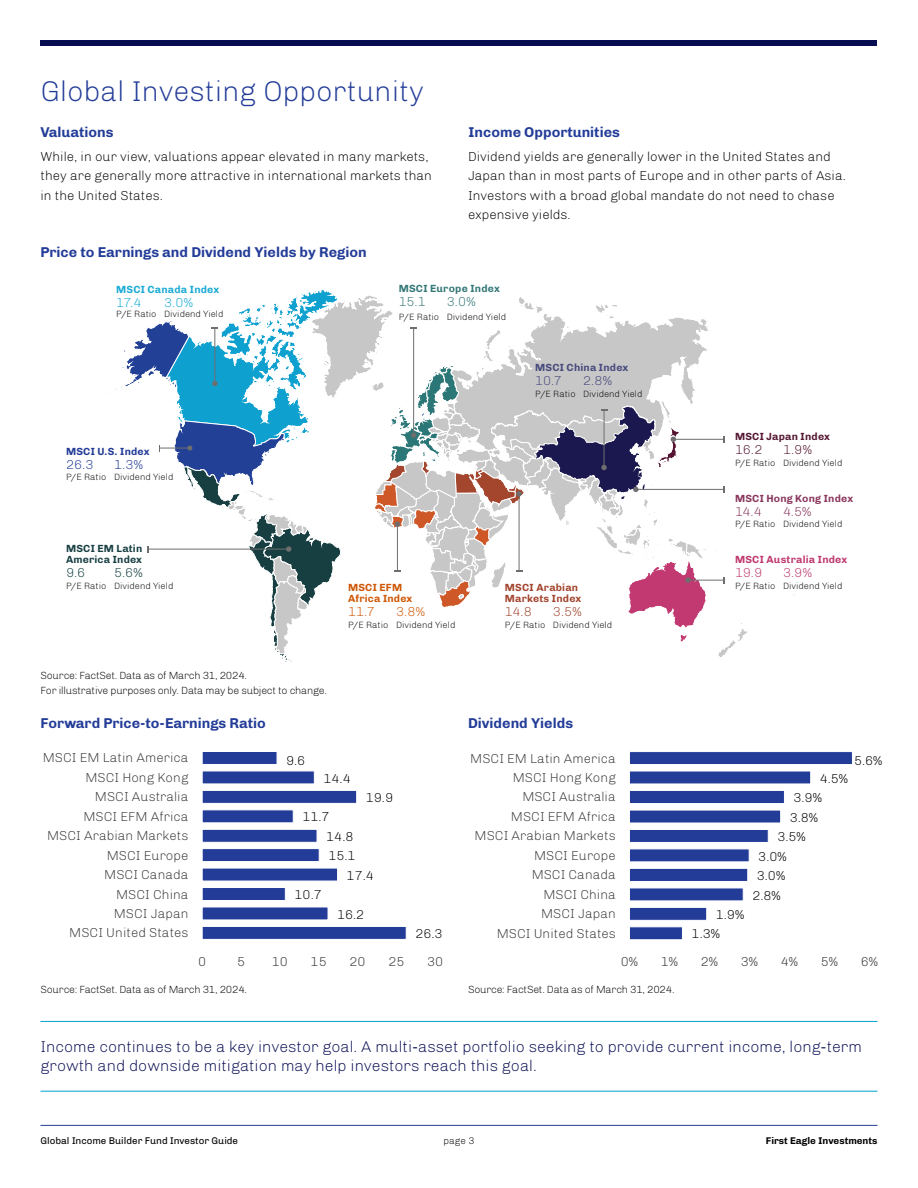
<style>
.page{position:relative;width:918px;height:1188px;background:#fff}
.page>*{position:absolute;margin:0;border:0;box-sizing:border-box;transform-origin:0 0}
.FE_Body_Page_Title{font:33px "FE Chivo Air";color:#233c98}
.FE_Callout_3{font:18px/19.5px "FE Chivo Air";color:#080d52}
.FE_Exhibit_Title{font:700 16.5px "FE Chivo Air";color:#233c98}
.FE_Heading_2{font:700 16.5px "FE Chivo Air";color:#233c98}
.FE_Body{font:15px/19.5px "FE Chivo Air";color:#000}
.t1{font:15px/19.5px "FE Chivo Air";color:#333;text-align:right}
.Exh2-Title-Canada-Num{font:15px "FE Chivo Air";color:#1aaad4}
.Exh2-US-Num{font:15px "FE Chivo Air";color:#233c98}
.Exh2-Africa-Num{font:15px "FE Chivo Air";color:#ce5706}
.Exh2-Europe-Num{font:15px "FE Chivo Air";color:#357878}
.Exh2-Arabia-Num{font:15px "FE Chivo Air";color:#a3452f}
.Exh2-China-num{font:15px "FE Chivo Air";color:#464a7d}
.Exh2-Japan-num{font:15px "FE Chivo Air";color:#551732}
.Exh2-HongKong-Num{font:15px "FE Chivo Air";color:#8a385e}
.Exh2-Australia-Num{font:15px "FE Chivo Air";color:#c0396f}
.Exh2-LatAm-Num{font:15px "FE Chivo Air";color:#184043}
.FE_Disclosure{font:12px "FE Chivo Air";letter-spacing:-.02em;color:#000}
.Exh2-Title-LatAm{font:700 12px/11.2px "FE Chivo Air";letter-spacing:.015em;color:#184043}
.Exh2-Title-Arabia{font:700 12px/11.2px "FE Chivo Air";letter-spacing:.02em;color:#a3452f}
.Exh2-Title-Africa{font:700 12px/11.2px "FE Chivo Air";letter-spacing:.015em;color:#ce5706}
.Exh2-title-Australia{font:700 12px "FE Chivo Air";letter-spacing:.015em;color:#c0396f}
.Exh2-TItle-HongKong{font:700 12px "FE Chivo Air";letter-spacing:.015em;color:#8a385e}
.Exh2-Title-Canada{font:700 12px "FE Chivo Air";letter-spacing:.015em;color:#1aaad4}
.Exh2-TItle-Europe{font:700 12px "FE Chivo Air";letter-spacing:.015em;color:#357878}
.Exh2-TItle-China{font:700 12px "FE Chivo Air";letter-spacing:.015em;color:#464a7d}
.Exh2-Title-Japan{font:700 12px "FE Chivo Air";letter-spacing:.015em;color:#551732}
.Exh2-Title-US{font:700 12px "FE Chivo Air";letter-spacing:.015em;color:#233c98}
.t2{font:11.25px "FE Chivo Water";color:#000}
.t3{font:700 11.25px "FE Chivo Water";color:#000}
.t4{font:11.25px "FE Chivo Air";color:#000}
.FE_PE_Div_Yield_Text{font:10.5px "FE Chivo Air";color:#000}
</style>
<div class="page">
<div style="left:40px;top:40px;width:838px;height:6px;background:#080d52"></div>
<hr style="left:40px;top:1125px;width:838px;height:1px;background:#233c98">
<svg style="left:202px;top:752px;width:205px;height:187px"></svg>
<hr style="left:40px;top:1021px;width:838px;height:1px;background:#00a1cf">
<hr style="left:40px;top:1091px;width:838px;height:1px;background:#00a1cf">
<svg style="left:630px;top:752px;width:222px;height:188px"></svg>
<svg style="left:116px;top:290px;width:631px;height:372px"></svg>
<p class="FE_Body_Page_Title" style="left:40px;top:69px;width:385px">Global Investing Opportunity</p>
<p class="FE_Heading_2" style="left:40px;top:121px;width:75px">Valuations</p>
<p class="FE_Body" style="left:40px;top:146px;width:393px">While, in our view, valuations appear elevated in many markets, they are generally more attractive in international markets than in the United States.</p>
<p class="FE_Exhibit_Title" style="left:40px;top:241px;width:328px">Price to Earnings and Dividend Yields by Region</p>
<p class="FE_Heading_2" style="left:468px;top:121px;width:153px">Income Opportunities</p>
<p class="FE_Body" style="left:468px;top:146px;width:379px">Dividend yields are generally lower in the United States and Japan than in most parts of Europe and in other parts of Asia.<br>Investors with a broad global mandate do not need to chase expensive yields.</p>
<p class="Exh2-Title-Canada" style="left:116px;top:281px;width:105px">MSCI Canada Index</p>
<p class="Exh2-Title-Canada-Num" style="left:116px;top:293px;width:27px">17.4</p>
<p class="Exh2-Title-Canada-Num" style="left:164px;top:293px;width:30px">3.0%</p>
<p class="FE_PE_Div_Yield_Text" style="left:116px;top:307px;width:42px">P/E Ratio</p>
<p class="FE_PE_Div_Yield_Text" style="left:164px;top:307px;width:61px">Dividend Yield</p>
<p class="Exh2-Title-US" style="left:66px;top:443px;width:85px">MSCI U.S. Index</p>
<p class="Exh2-US-Num" style="left:66px;top:454px;width:29px">26.3</p>
<p class="Exh2-US-Num" style="left:114px;top:454px;width:31px">1.3%</p>
<p class="FE_PE_Div_Yield_Text" style="left:66px;top:470px;width:42px">P/E Ratio</p>
<p class="FE_PE_Div_Yield_Text" style="left:114px;top:470px;width:61px">Dividend Yield</p>
<p class="Exh2-TItle-Europe" style="left:399px;top:280px;width:103px">MSCI Europe Index</p>
<p class="Exh2-Europe-Num" style="left:399px;top:292px;width:29px">15.1</p>
<p class="Exh2-Europe-Num" style="left:447px;top:292px;width:30px">3.0%</p>
<p class="FE_PE_Div_Yield_Text" style="left:399px;top:310px;width:42px">P/E Ratio</p>
<p class="FE_PE_Div_Yield_Text" style="left:447px;top:310px;width:61px">Dividend Yield</p>
<p class="Exh2-TItle-China" style="left:535px;top:359px;width:95px">MSCI China Index</p>
<p class="Exh2-China-num" style="left:535px;top:371px;width:28px">10.7</p>
<p class="Exh2-China-num" style="left:583px;top:371px;width:30px">2.8%</p>
<p class="FE_PE_Div_Yield_Text" style="left:535px;top:387px;width:42px">P/E Ratio</p>
<p class="FE_PE_Div_Yield_Text" style="left:583px;top:387px;width:61px">Dividend Yield</p>
<p class="Exh2-Title-LatAm" style="left:66px;top:542px;width:78px">MSCI EM Latin<br>America Index</p>
<p class="Exh2-LatAm-Num" style="left:66px;top:563px;width:21px">9.6</p>
<p class="Exh2-LatAm-Num" style="left:114px;top:563px;width:30px">5.6%</p>
<p class="FE_PE_Div_Yield_Text" style="left:66px;top:579px;width:42px">P/E Ratio</p>
<p class="FE_PE_Div_Yield_Text" style="left:114px;top:579px;width:61px">Dividend Yield</p>
<p class="Exh2-Title-Africa" style="left:348px;top:581px;width:66px">MSCI EFM<br>Africa Index</p>
<p class="Exh2-Africa-Num" style="left:348px;top:602px;width:29px">11.7</p>
<p class="Exh2-Africa-Num" style="left:396px;top:602px;width:30px">3.8%</p>
<p class="FE_PE_Div_Yield_Text" style="left:348px;top:618px;width:42px">P/E Ratio</p>
<p class="FE_PE_Div_Yield_Text" style="left:396px;top:618px;width:61px">Dividend Yield</p>
<p class="Exh2-Title-Arabia" style="left:505px;top:581px;width:78px">MSCI Arabian<br>Markets Index</p>
<p class="Exh2-Arabia-Num" style="left:505px;top:602px;width:28px">14.8</p>
<p class="Exh2-Arabia-Num" style="left:553px;top:602px;width:30px">3.5%</p>
<p class="FE_PE_Div_Yield_Text" style="left:505px;top:618px;width:42px">P/E Ratio</p>
<p class="FE_PE_Div_Yield_Text" style="left:553px;top:618px;width:61px">Dividend Yield</p>
<p class="FE_Disclosure" style="left:40px;top:668px;width:208px">Source: FactSet. Data as of March 31, 2024.</p>
<p class="FE_Disclosure" style="left:40px;top:682px;width:288px">For illustrative purposes only. Data may be subject to change.</p>
<p class="FE_Exhibit_Title" style="left:40px;top:712px;width:227px">Forward Price-to-Earnings Ratio</p>
<p class="t1" style="left:43px;top:747px;width:147px">MSCI EM Latin America<br>MSCI Hong Kong<br>MSCI Australia<br>MSCI EFM Africa<br>MSCI Arabian Markets<br>MSCI Europe<br>MSCI Canada<br>MSCI China<br>MSCI Japan<br>MSCI United States</p>
<p class="FE_Body" style="left:286px;top:749px;width:21px">9.6</p>
<p class="FE_Body" style="left:323px;top:767px;width:29px">14.4</p>
<p class="FE_Body" style="left:366px;top:787px;width:29px">19.9</p>
<p class="FE_Body" style="left:302px;top:806px;width:29px">11.7</p>
<p class="FE_Body" style="left:326px;top:826px;width:29px">14.8</p>
<p class="FE_Body" style="left:328px;top:845px;width:29px">15.1</p>
<p class="FE_Body" style="left:347px;top:865px;width:29px">17.4</p>
<p class="FE_Body" style="left:294px;top:884px;width:29px">10.7</p>
<p class="FE_Body" style="left:337px;top:903px;width:29px">16.2</p>
<p class="FE_Body" style="left:415px;top:923px;width:29px">26.3</p>
<p class="FE_Exhibit_Title" style="left:468px;top:712px;width:107px">Dividend Yields</p>
<p class="t1" style="left:470px;top:747px;width:147px">MSCI EM Latin America<br>MSCI Hong Kong<br>MSCI Australia<br>MSCI EFM Africa<br>MSCI Arabian Markets<br>MSCI Europe<br>MSCI Canada<br>MSCI China<br>MSCI Japan<br>MSCI United States</p>
<p class="Exh2-Title-Japan" style="left:735px;top:428px;width:97px">MSCI Japan Index</p>
<p class="Exh2-Japan-num" style="left:735px;top:440px;width:29px">16.2</p>
<p class="Exh2-Japan-num" style="left:783px;top:440px;width:30px">1.9%</p>
<p class="FE_PE_Div_Yield_Text" style="left:735px;top:456px;width:42px">P/E Ratio</p>
<p class="FE_PE_Div_Yield_Text" style="left:783px;top:456px;width:61px">Dividend Yield</p>
<p class="Exh2-TItle-HongKong" style="left:735px;top:490px;width:120px">MSCI Hong Kong Index</p>
<p class="Exh2-HongKong-Num" style="left:735px;top:502px;width:28px">14.4</p>
<p class="Exh2-HongKong-Num" style="left:783px;top:502px;width:30px">4.5%</p>
<p class="FE_PE_Div_Yield_Text" style="left:735px;top:517px;width:42px">P/E Ratio</p>
<p class="FE_PE_Div_Yield_Text" style="left:783px;top:517px;width:61px">Dividend Yield</p>
<p class="Exh2-title-Australia" style="left:735px;top:551px;width:114px">MSCI Australia Index</p>
<p class="Exh2-Australia-Num" style="left:735px;top:563px;width:29px">19.9</p>
<p class="Exh2-Australia-Num" style="left:783px;top:563px;width:30px">3.9%</p>
<p class="FE_PE_Div_Yield_Text" style="left:735px;top:579px;width:42px">P/E Ratio</p>
<p class="FE_PE_Div_Yield_Text" style="left:783px;top:579px;width:61px">Dividend Yield</p>
<p class="FE_Body" style="left:854px;top:749px;width:30px">5.6%</p>
<p class="FE_Body" style="left:692px;top:904px;width:54px;text-indent:24px">1.9%<br>1.3%</p>
<p class="FE_Body" style="left:820px;top:767px;width:30px">4.5%</p>
<p class="FE_Body" style="left:793px;top:787px;width:30px">3.9%</p>
<p class="FE_Body" style="left:790px;top:806px;width:30px">3.8%</p>
<p class="FE_Body" style="left:777px;top:826px;width:30px">3.5%</p>
<p class="FE_Body" style="left:758px;top:845px;width:30px">3.0%</p>
<p class="FE_Body" style="left:757px;top:865px;width:30px">3.0%</p>
<p class="FE_Body" style="left:752px;top:884px;width:30px">2.8%</p>
<p class="t1" style="left:198px;top:951px;width:10px">0</p>
<p class="t1" style="left:237px;top:951px;width:10px">5</p>
<p class="t1" style="left:272px;top:951px;width:18px">10</p>
<p class="t1" style="left:311px;top:951px;width:18px">15</p>
<p class="t1" style="left:349px;top:951px;width:18px">20</p>
<p class="t1" style="left:388px;top:951px;width:18px">25</p>
<p class="t1" style="left:427px;top:951px;width:18px">30</p>
<p class="FE_Disclosure" style="left:40px;top:982px;width:208px">Source: FactSet. Data as of March 31, 2024.</p>
<p class="t1" style="left:621px;top:951px;width:19px">0%</p>
<p class="t1" style="left:661px;top:951px;width:19px">1%</p>
<p class="t1" style="left:701px;top:951px;width:19px">2%</p>
<p class="t1" style="left:741px;top:951px;width:19px">3%</p>
<p class="t1" style="left:781px;top:951px;width:19px">4%</p>
<p class="t1" style="left:821px;top:951px;width:19px">5%</p>
<p class="t1" style="left:861px;top:951px;width:19px">6%</p>
<p class="FE_Disclosure" style="left:468px;top:982px;width:208px">Source: FactSet. Data as of March 31, 2024.</p>
<p class="FE_Callout_3" style="left:40px;top:1035px;width:823px">Income continues to be a key investor goal. A multi-asset portfolio seeking to provide current income, long-term growth and downside mitigation may help investors reach this goal.</p>
<p class="t2" style="left:40px;top:1133px;width:199px">Global Income Builder Fund Investor Guide</p>
<p class="t4" style="left:443px;top:1133px;width:33px">page 3</p>
<p class="t3" style="left:766px;top:1133px;width:113px">First Eagle Investments</p>
</div>
